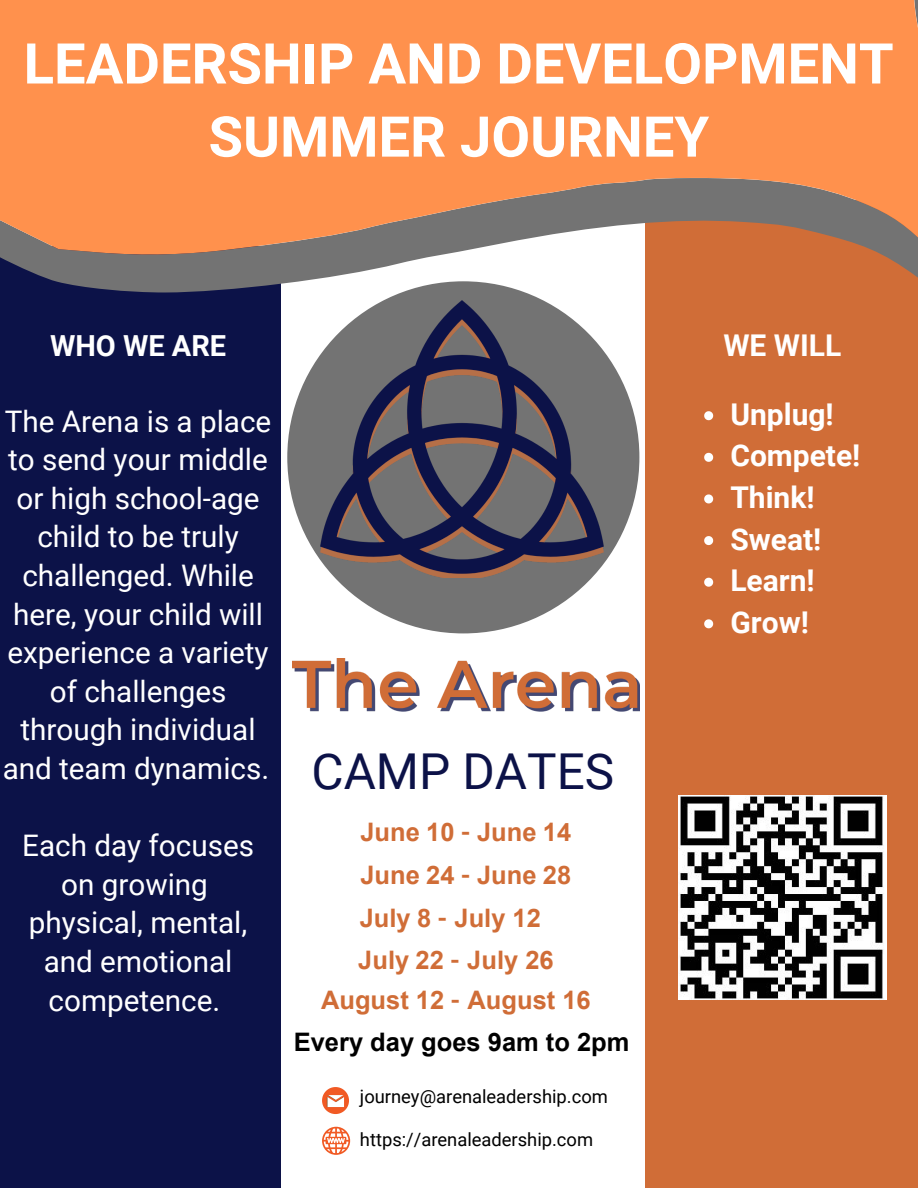
<style>
.page{position:relative;width:918px;height:1188px;background:#fff}
.page>*{position:absolute;margin:0;border:0;box-sizing:border-box;transform-origin:0 0}
.t1{font:700 56.25px "Roboto";color:#fff}
.t2{font:49.5px "Roboto";color:#0c1248}
.t3{font:700 30px "Roboto";color:#fff}
.t4{font:29.7px/38.5px "Roboto";color:#fff;text-align:center}
.t5{font:700 28.95px "Roboto";color:#fff}
.t6{font:700 25.5px/40.2px "Arial";color:#d06d37;text-align:center}
.t7{font:700 25.5px "Arial";color:#000}
.t8{font:18.45px "Roboto";color:#000}
.t9{font:18.3px "Roboto";color:#000}
.s1{font-family:"Roboto"}
</style>
<div class="page">
<div style="left:0;top:246px;width:281px;height:942px;background:#0c1248"></div>
<div style="left:645px;top:200px;width:273px;height:988px;background:#d06d37"></div>
<svg style="left:36px;top:274px;width:882px;height:24px"></svg>
<svg style="left:0;top:0;width:918px;height:274px;background:#e98e57"></svg>
<svg style="left:322px;top:1087px;width:27px;height:27px"></svg>
<svg style="left:322px;top:1127px;width:28px;height:28px"></svg>
<div style="left:287px;top:281px;width:352px;height:352px;background:#737373;border-radius:50%"></div>
<img style="left:320px;top:300px;width:283px;height:277px">
<img style="left:292px;top:658px;width:348px;height:53px">
<svg style="left:704px;top:411px;width:9px;height:9px"></svg>
<svg style="left:704px;top:453px;width:9px;height:9px"></svg>
<svg style="left:704px;top:494px;width:9px;height:9px"></svg>
<svg style="left:704px;top:536px;width:9px;height:9px"></svg>
<svg style="left:704px;top:578px;width:9px;height:9px"></svg>
<svg style="left:704px;top:619px;width:9px;height:9px"></svg>
<img style="left:679px;top:795px;width:207px;height:204px">
<p class="t1" style="left:24px;top:31px;width:872px">LEADERSHIP AND DEVELOPMENT</p>
<p class="t1" style="left:208px;top:104px;width:502px">SUMMER JOURNEY</p>
<p class="t5" style="left:50px;top:329px;width:178px">WHO WE ARE</p>
<p class="t4" style="left:3px;top:402px;width:270px">The Arena is a place to send your middle or high school-age child to be truly challenged. While here, your child will experience a variety of challenges through individual and team dynamics.</p>
<p class="t4" style="left:22px;top:827px;width:233px">Each day focuses on growing</p>
<p class="t4" style="left:29px;top:904px;width:220px">physical, mental, and emotional competence.</p>
<p class="t2" style="left:312px;top:744px;width:304px">CAMP DATES</p>
<p class="t6" style="left:360px;top:813px;width:212px">June 10 <span class="s1">-</span> June 14</p>
<p class="t6" style="left:360px;top:856px;width:212px">June 24 <span class="s1">-</span> June 28</p>
<p class="t6" style="left:360px;top:898px;width:183px">July 8 <span class="s1">-</span> July 12</p>
<p class="t6" style="left:321px;top:940px;width:271px">July 22 <span class="s1">-</span> July 26<br>August 12 <span class="s1">-</span> August 16</p>
<p class="t7" style="left:294px;top:1024px;width:337px">Every day goes 9am to 2pm</p>
<p class="t8" style="left:360px;top:1086px;width:249px">journey@arenaleadership.com</p>
<p class="t9" style="left:360px;top:1129px;width:235px">https://arenaleadership.com</p>
<p class="t3" style="left:723px;top:328px;width:119px">WE WILL</p>
<p class="t3" style="left:730px;top:397px;width:105px">Unplug!</p>
<p class="t3" style="left:730px;top:439px;width:131px">Compete!</p>
<p class="t3" style="left:730px;top:480px;width:86px">Think!</p>
<p class="t3" style="left:730px;top:522px;width:92px">Sweat!</p>
<p class="t3" style="left:730px;top:563px;width:86px">Learn!</p>
<p class="t3" style="left:730px;top:605px;width:80px">Grow!</p>
</div>
